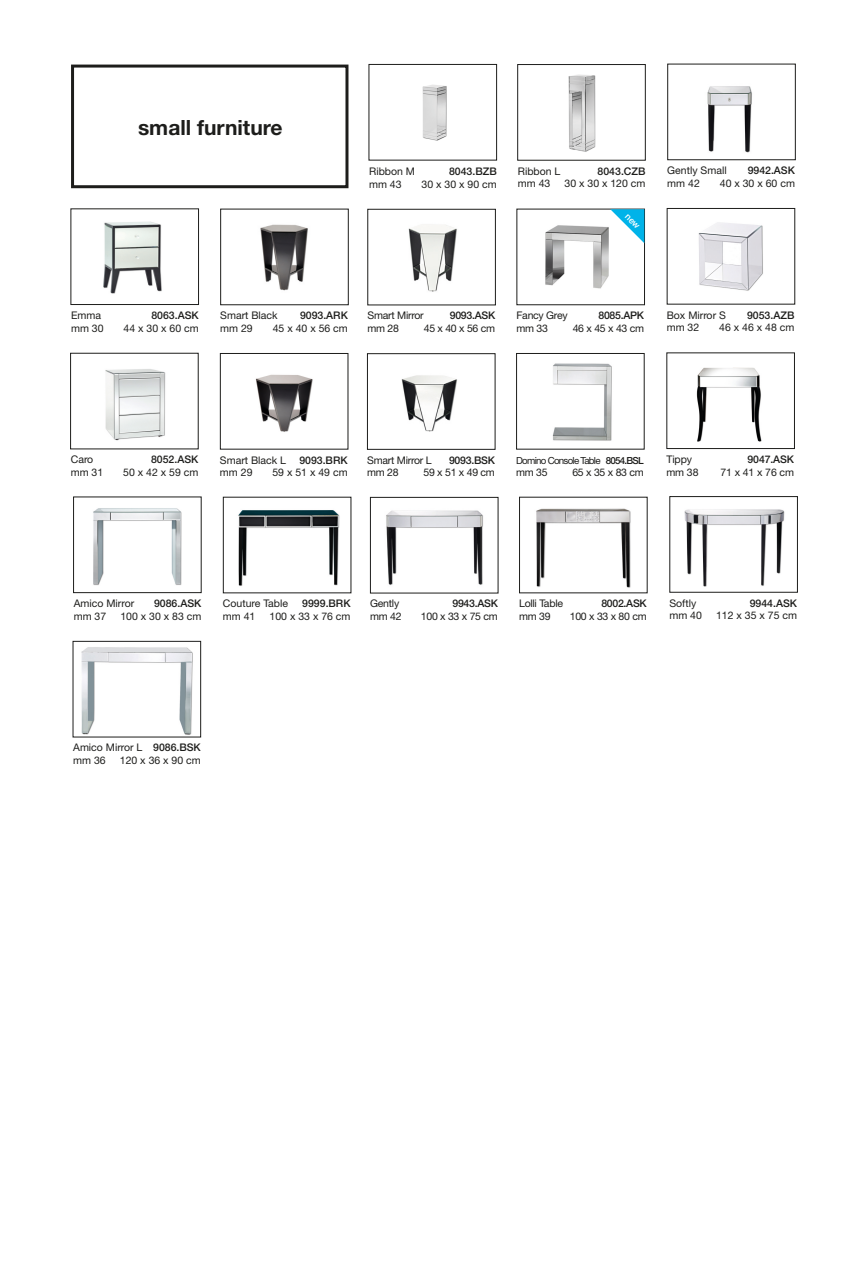
<style>
.page{position:relative;width:868px;height:1263px;background:#fff}
.page>*{position:absolute;margin:0;border:0;box-sizing:border-box;transform-origin:0 0}
.t1{font:700 21px "Helvetica Neue LT Std";color:#1d1d1b}
.t2{font:10.5px/12.6px "Helvetica Neue LT Std";color:#1d1d1b}
.t3{font:500 10.5px "Helvetica Neue LT Std";color:#1d1d1b}
.t4{font:10.5px "Helvetica Neue LT Std";letter-spacing:-.025em;color:#1d1d1b}
.t5{font:9.75px "Helvetica Neue LT Std";letter-spacing:-.075em;color:#1d1d1b}
.s1{font-weight:500}
</style>
<div class="page">
<img style="left:93px;top:508px;width:89px;height:78px">
<div style="left:73px;top:497px;width:128px;height:96px;border:1px solid #1d1d1b"></div>
<img style="left:81px;top:647px;width:112px;height:88px">
<div style="left:73px;top:641px;width:128px;height:96px;border:1px solid #1d1d1b"></div>
<img style="left:684px;top:509px;width:101px;height:78px">
<img style="left:386px;top:510px;width:97px;height:75px">
<div style="left:370px;top:497px;width:128px;height:96px;border:1px solid #1d1d1b"></div>
<img style="left:536px;top:508px;width:95px;height:80px">
<img style="left:238px;top:510px;width:102px;height:76px">
<img style="left:103px;top:221px;width:59px;height:73px">
<div style="left:71px;top:209px;width:128px;height:96px;border:1px solid #1d1d1b"></div>
<img style="left:105px;top:369px;width:61px;height:72px">
<div style="left:70px;top:353px;width:128px;height:96px;border:1px solid #1d1d1b"></div>
<img style="left:707px;top:86px;width:45px;height:67px">
<div style="left:667px;top:64px;width:128px;height:96px;border:1px solid #1d1d1b"></div>
<img style="left:568px;top:74px;width:28px;height:78px">
<div style="left:517px;top:64px;width:128px;height:96px;border:1px solid #1d1d1b"></div>
<img style="left:422px;top:85px;width:25px;height:56px">
<img style="left:698px;top:222px;width:65px;height:69px">
<img style="left:696px;top:367px;width:66px;height:75px">
<img style="left:408px;top:224px;width:49px;height:68px">
<div style="left:367px;top:209px;width:128px;height:96px;border:1px solid #1d1d1b"></div>
<img style="left:401px;top:375px;width:56px;height:57px">
<div style="left:367px;top:353px;width:128px;height:96px;border:1px solid #1d1d1b"></div>
<img style="left:545px;top:225px;width:64px;height:64px">
<div style="left:516px;top:209px;width:128px;height:96px;border:1px solid #1d1d1b"></div>
<img style="left:552px;top:363px;width:60px;height:78px">
<div style="left:516px;top:353px;width:128px;height:96px;border:1px solid #1d1d1b"></div>
<img style="left:260px;top:224px;width:48px;height:67px">
<div style="left:220px;top:209px;width:128px;height:96px;border:1px solid #1d1d1b"></div>
<img style="left:255px;top:374px;width:58px;height:58px">
<div style="left:220px;top:353px;width:128px;height:96px;border:1px solid #1d1d1b"></div>
<div style="left:71px;top:65px;width:277px;height:123px;border:3px solid #1d1d1b"></div>
<svg style="left:610px;top:209px;width:34px;height:34px"></svg>
<h1 class="t1" style="left:138px;top:114px;width:146px">small furniture</h1>
<p class="t2" style="left:369px;top:165px;width:47px">Ribbon M</p>
<p class="t3" style="left:449px;top:165px;width:49px">8043.BZB</p>
<p class="t2" style="left:369px;top:177px;width:34px">mm 43</p>
<p class="t2" style="left:421px;top:177px;width:77px">30 x 30 x 90 cm</p>
<p class="t2" style="left:518px;top:164px;width:44px">Ribbon L</p>
<p class="t3" style="left:597px;top:165px;width:49px">8043.CZB</p>
<p class="t2" style="left:518px;top:177px;width:34px">mm 43</p>
<p class="t2" style="left:564px;top:177px;width:82px">30 x 30 x 120 cm</p>
<p class="t2" style="left:667px;top:164px;width:61px">Gently Small</p>
<p class="t3" style="left:747px;top:164px;width:49px">9942.ASK</p>
<p class="t2" style="left:667px;top:177px;width:34px">mm 42</p>
<p class="t2" style="left:719px;top:177px;width:77px">40 x 30 x 60 cm</p>
<p class="t2" style="left:71px;top:309px;width:31px">Emma</p>
<p class="t3" style="left:151px;top:309px;width:49px">8063.ASK</p>
<p class="t2" style="left:71px;top:321px;width:34px">mm 30</p>
<p class="t2" style="left:124px;top:321px;width:77px">44 x 30 x 60 cm</p>
<p class="t2" style="left:220px;top:309px;width:59px">Smart Black</p>
<p class="t3" style="left:300px;top:309px;width:49px">9093.ARK</p>
<p class="t2" style="left:220px;top:322px;width:34px">mm 29</p>
<p class="t2" style="left:273px;top:322px;width:77px">45 x 40 x 56 cm</p>
<p class="t4" style="left:367px;top:309px;width:58px">Smart Mirror</p>
<p class="t3" style="left:449px;top:309px;width:47px">9093.ASK</p>
<p class="t2" style="left:367px;top:322px;width:33px">mm 28</p>
<p class="t2" style="left:423px;top:322px;width:73px">45 x 40 x 56 cm</p>
<p class="t4" style="left:516px;top:309px;width:53px">Fancy Grey</p>
<p class="t3" style="left:598px;top:309px;width:47px">8085.APK</p>
<p class="t2" style="left:516px;top:322px;width:33px">mm 33</p>
<p class="t2" style="left:572px;top:322px;width:73px">46 x 45 x 43 cm</p>
<p class="t2" style="left:666px;top:309px;width:61px">Box Mirror S</p>
<p class="t3" style="left:747px;top:309px;width:49px">9053.AZB</p>
<p class="t2" style="left:666px;top:321px;width:34px">mm 32</p>
<p class="t2" style="left:719px;top:321px;width:77px">46 x 46 x 48 cm</p>
<p class="t2" style="left:71px;top:453px;width:24px">Caro</p>
<p class="t3" style="left:151px;top:453px;width:49px">8052.ASK</p>
<p class="t2" style="left:71px;top:466px;width:34px">mm 31</p>
<p class="t2" style="left:123px;top:466px;width:77px">50 x 42 x 59 cm</p>
<p class="t2" style="left:220px;top:454px;width:68px">Smart Black L</p>
<p class="t3" style="left:299px;top:454px;width:50px">9093.BRK</p>
<p class="t2" style="left:220px;top:466px;width:34px">mm 29</p>
<p class="t2" style="left:272px;top:466px;width:77px">59 x 51 x 49 cm</p>
<p class="t4" style="left:367px;top:454px;width:66px">Smart Mirror L</p>
<p class="t3" style="left:449px;top:454px;width:47px">9093.BSK</p>
<p class="t2" style="left:367px;top:466px;width:33px">mm 28</p>
<p class="t2" style="left:423px;top:466px;width:73px">59 x 51 x 49 cm</p>
<p class="t5" style="left:516px;top:454px;width:129px">Domino Console Table <span class="s1">8054.BSL</span></p>
<p class="t2" style="left:516px;top:466px;width:33px">mm 35</p>
<p class="t2" style="left:572px;top:466px;width:73px">65 x 35 x 83 cm</p>
<p class="t2" style="left:666px;top:453px;width:27px">Tippy</p>
<p class="t3" style="left:747px;top:453px;width:48px">9047.ASK</p>
<p class="t2" style="left:666px;top:466px;width:34px">mm 38</p>
<p class="t2" style="left:720px;top:466px;width:75px">71 x 41 x 76 cm</p>
<p class="t2" style="left:74px;top:597px;width:62px">Amico Mirror</p>
<p class="t3" style="left:154px;top:597px;width:49px">9086.ASK</p>
<p class="t2" style="left:74px;top:609px;width:34px">mm 37</p>
<p class="t2" style="left:120px;top:609px;width:82px">100 x 30 x 83 cm</p>
<p class="t2" style="left:223px;top:597px;width:67px">Couture Table</p>
<p class="t3" style="left:302px;top:597px;width:50px">9999.BRK</p>
<p class="t2" style="left:223px;top:610px;width:34px">mm 41</p>
<p class="t2" style="left:269px;top:610px;width:82px">100 x 33 x 76 cm</p>
<p class="t2" style="left:370px;top:597px;width:31px">Gently</p>
<p class="t3" style="left:452px;top:597px;width:47px">9943.ASK</p>
<p class="t2" style="left:370px;top:610px;width:33px">mm 42</p>
<p class="t2" style="left:421px;top:610px;width:78px">100 x 33 x 75 cm</p>
<p class="t4" style="left:519px;top:597px;width:45px">Lolli Table</p>
<p class="t3" style="left:601px;top:597px;width:47px">8002.ASK</p>
<p class="t2" style="left:519px;top:610px;width:33px">mm 39</p>
<p class="t2" style="left:569px;top:610px;width:78px">100 x 33 x 80 cm</p>
<p class="t2" style="left:669px;top:597px;width:28px">Softly</p>
<p class="t3" style="left:749px;top:597px;width:49px">9944.ASK</p>
<p class="t2" style="left:669px;top:609px;width:34px">mm 40</p>
<p class="t2" style="left:716px;top:609px;width:82px">112 x 35 x 75 cm</p>
<p class="t2" style="left:73px;top:741px;width:129px">Amico Mirror L <span class="s1">9086.BSK </span>mm 36</p>
<p class="t2" style="left:120px;top:754px;width:82px">120 x 36 x 90 cm</p>
</div>
